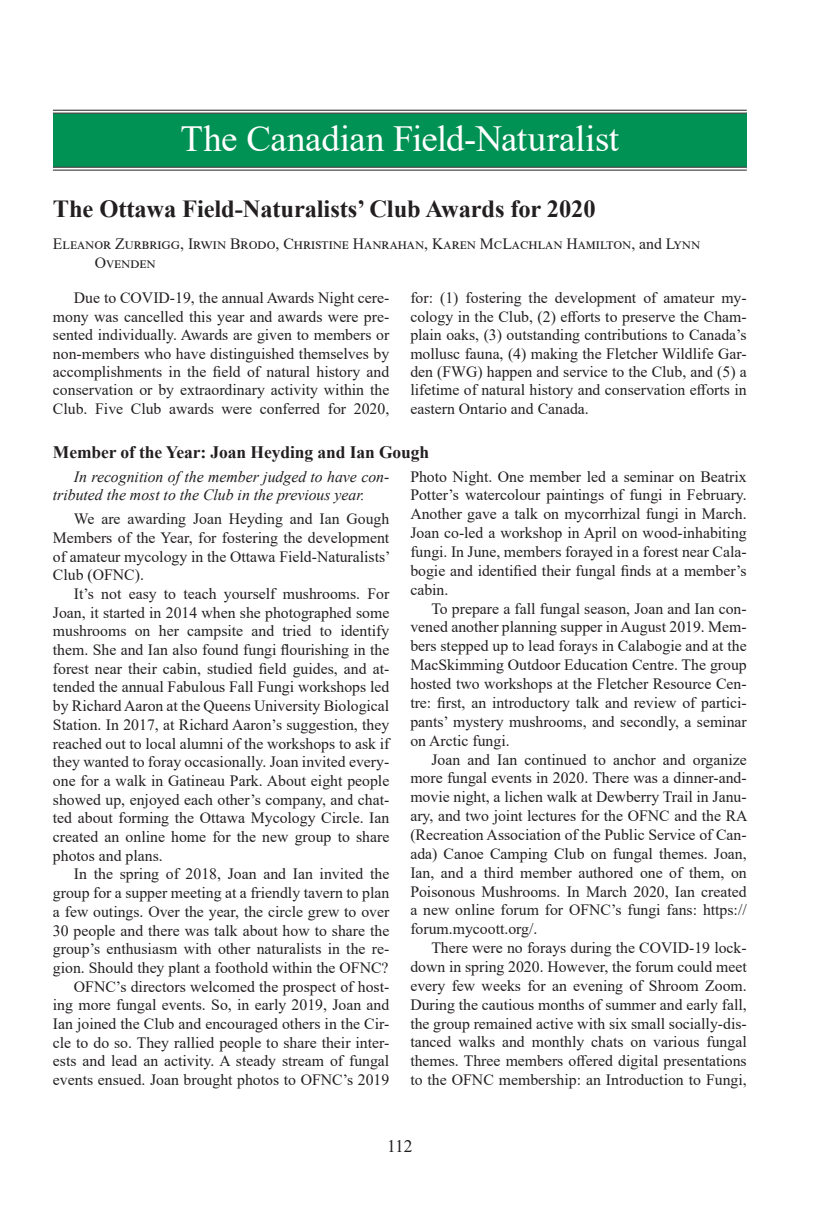
<style>
.page{position:relative;width:835px;height:1213px;background:#fff}
.page>*{position:absolute;margin:0;border:0;box-sizing:border-box;transform-origin:0 0}
.t1{font:36.75px "Times New Roman";letter-spacing:-.01em;color:#fff}
.t2{font:700 24.5px "Times New Roman";letter-spacing:-.005em;color:#231f20}
.Awards_-_award_title{font:700 17.5px "Times New Roman";letter-spacing:-.005em;color:#231f20}
.t3{font:17.5px "Times New Roman";color:#231f20}
.Body_Main{font:15.75px/18.9px "Times New Roman";color:#231f20;text-align:justify}
.Body_Main-2{font:15.75px/18.4px "Times New Roman";letter-spacing:.065em;color:#231f20}
.Awards_-_italic_blur{font:italic 15.75px/18.7px "Times New Roman";color:#231f20}
</style>
<div class="page">
<div style="left:53px;top:112px;width:694px;height:57px;background:#009254"></div>
<hr style="left:53px;top:110px;width:694px;height:3px;background:#fff">
<hr style="left:53px;top:110px;width:694px;height:1px;background:#231f20">
<hr style="left:53px;top:113px;width:694px;height:1px;background:#231f20">
<hr style="left:53px;top:167px;width:694px;height:3px;background:#fff">
<hr style="left:53px;top:167px;width:694px;height:1px;background:#231f20">
<hr style="left:53px;top:170px;width:694px;height:1px;background:#231f20">
<p class="t1" style="left:181px;top:113px;width:440px">The Canadian Field-Naturalist</p>
<p class="t2" style="left:53px;top:191px;width:544px">The Ottawa Field-Naturalists’ Club Awards for 2020</p>
<p class="Body_Main-2" style="left:95px;top:234px;width:605px;text-indent:-42px">Eleanor Zurbrigg, Irwin Brodo, Christine Hanrahan, Karen McLachlan Hamilton, and Lynn<br>Ovenden</p>
<p class="Body_Main" style="left:53px;top:288px;width:338px;line-height:18.4px;text-indent:21px">Due to COVID-19, the annual Awards Night cere&shy;mony was cancelled this year and awards were pre&shy;sented individually. Awards are given to members or non-members who have distinguished themselves by accomplishments in the field of natural history and conservation or by extraordinary activity within the Club. Five Club awards were conferred for 2020,</p>
<p class="Body_Main" style="left:410px;top:288px;width:338px;line-height:18.4px">for: (1) fostering the development of amateur my&shy;cology in the Club, (2) efforts to preserve the Cham&shy;plain oaks, (3) outstanding contributions to Canada’s mollusc fauna, (4) making the Fletcher Wildlife Gar&shy;den (FWG) happen and service to the Club, and (5) a lifetime of natural history and conservation efforts in eastern Ontario and Canada.</p>
<p class="Awards_-_award_title" style="left:53px;top:439px;width:378px">Member of the Year: Joan Heyding and Ian Gough</p>
<p class="Awards_-_italic_blur" style="left:53px;top:466px;width:338px;text-indent:21px">In recognition of the member judged to have con&shy;tributed the most to the Club in the previous year.</p>
<p class="Body_Main" style="left:53px;top:509px;width:339px;text-indent:21px">We are awarding Joan Heyding and Ian Gough Members of the Year, for fostering the development of amateur mycology in the Ottawa Field-Naturalists’ Club (OFNC).</p>
<p class="Body_Main" style="left:53px;top:584px;width:338px;text-indent:21px">It’s not easy to teach yourself mushrooms. For Joan, it started in 2014 when she photographed some mushrooms on her campsite and tried to identify them. She and Ian also found fungi flourishing in the forest near their cabin, studied field guides, and at&shy;tended the annual Fabulous Fall Fungi workshops led by Richard Aaron at the Queens University Biological Station. In 2017, at Richard Aaron’s suggestion, they reached out to local alumni of the workshops to ask if they wanted to foray occasionally. Joan invited every&shy;one for a walk in Gatineau Park. About eight people showed up, enjoyed each other’s company, and chat&shy;ted about forming the Ottawa Mycology Circle. Ian created an online home for the new group to share photos and plans.</p>
<p class="Body_Main" style="left:53px;top:864px;width:338px;text-indent:21px">In the spring of 2018, Joan and Ian invited the group for a supper meeting at a friendly tavern to plan a few outings. Over the year, the circle grew to over 30 people and there was talk about how to share the group’s enthusiasm with other naturalists in the re&shy;gion. Should they plant a foothold within the OFNC?</p>
<p class="Body_Main" style="left:53px;top:976px;width:338px;text-indent:21px">OFNC’s directors welcomed the prospect of host&shy;ing more fungal events. So, in early 2019, Joan and Ian joined the Club and encouraged others in the Cir&shy;cle to do so. They rallied people to share their inter&shy;ests and lead an activity. A steady stream of fungal events ensued. Joan brought photos to OFNC’s 2019</p>
<p class="Body_Main" style="left:410px;top:466px;width:338px">Photo Night. One member led a seminar on Beatrix Potter’s watercolour paintings of fungi in February.<br>Another gave a talk on mycorrhizal fungi in March.<br>Joan co-led a workshop in April on wood-inhabiting fungi. In June, members forayed in a forest near Cala&shy;bogie and identified their fungal finds at a member’s cabin.</p>
<p class="Body_Main" style="left:410px;top:598px;width:338px;text-indent:21px">To prepare a fall fungal season, Joan and Ian con&shy;vened another planning supper in August 2019. Mem&shy;bers stepped up to lead forays in Calabogie and at the MacSkimming Outdoor Education Centre. The group hosted two workshops at the Fletcher Resource Cen&shy;tre: first, an introductory talk and review of partici&shy;pants’ mystery mushrooms, and secondly, a seminar on Arctic fungi.</p>
<p class="Body_Main" style="left:410px;top:749px;width:339px;text-indent:21px">Joan and Ian continued to anchor and organize more fungal events in 2020. There was a dinner-and&shy;movie night, a lichen walk at Dewberry Trail in Janu&shy;ary, and two joint lectures for the OFNC and the RA (Recreation Association of the Public Service of Can&shy;ada) Canoe Camping Club on fungal themes. Joan, Ian, and a third member authored one of them, on Poisonous Mushrooms. In March 2020, Ian created a new online forum for OFNC’s fungi fans: https:// forum.mycoott.org/.</p>
<p class="Body_Main" style="left:410px;top:938px;width:338px;text-indent:21px">There were no forays during the COVID-19 lock&shy;down in spring 2020. However, the forum could meet every few weeks for an evening of Shroom Zoom.<br>During the cautious months of summer and early fall, the group remained active with six small socially-dis&shy;tanced walks and monthly chats on various fungal themes. Three members offered digital presentations to the OFNC membership: an Introduction to Fungi,</p>
<p class="t3" style="left:387px;top:1133px;width:27px">112</p>
</div>
